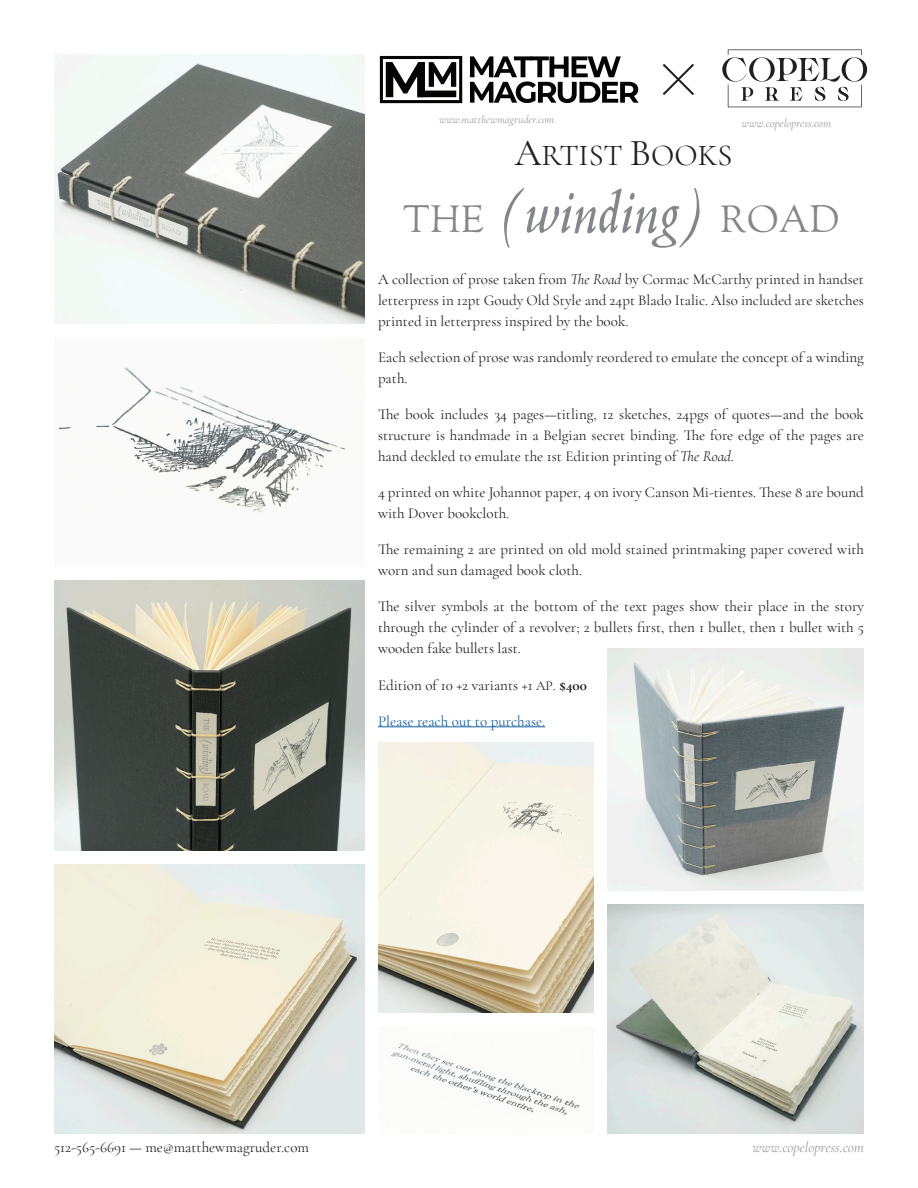
<style>
.page{position:relative;width:918px;height:1188px;background:#fff}
.page>*{position:absolute;margin:0;border:0;box-sizing:border-box;transform-origin:0 0}
.t1{font:64.5px "Blado Italic";color:#848689}
.t2{font:30.45px "Cormorant Garamond";color:#231f20}
.t3{font:15px/21px "Cormorant Garamond";color:#231f20;text-align:justify}
.t4{font:15px "Cormorant Garamond";color:#175d9e}
.t5{font:italic 500 15px "Cormorant Garamond";color:#a5a6aa}
.t6{font:italic 500 12px "Cormorant Garamond";color:#a5a6aa}
.t7{font:italic 500 11.4px "Cormorant Garamond";color:#a5a6aa}
.s1{font-size:37.95px}
.s2{font-family:"LTC Goudy Oldstyle Pro";font-size:37.65px}
.s3{font-style:italic}
.s4{font-size:13.5px}
.s5{font-weight:700}
</style>
<div class="page">
<svg style="left:722px;top:49px;width:145px;height:58px"></svg>
<svg style="left:663px;top:64px;width:31px;height:31px"></svg>
<svg style="left:470px;top:56px;width:169px;height:47px"></svg>
<svg style="left:380px;top:56px;width:82px;height:47px"></svg>
<hr style="left:378px;top:726px;width:167px;height:1px;background:#175d9e">
<img style="left:54px;top:54px;width:310px;height:270px">
<img style="left:58px;top:366px;width:288px;height:147px">
<img style="left:54px;top:580px;width:310px;height:270px">
<img style="left:54px;top:864px;width:310px;height:270px">
<img style="left:608px;top:904px;width:256px;height:230px">
<img style="left:608px;top:648px;width:256px;height:243px">
<img style="left:378px;top:742px;width:216px;height:270px">
<img style="left:391px;top:1043px;width:189px;height:72px">
<p class="t7" style="left:439px;top:113px;width:117px">www.matthewmagruder.com</p>
<p class="t6" style="left:741px;top:116px;width:91px">www.copelopress.com</p>
<h2 class="t2" style="left:515px;top:136px;width:219px"><span class="s1">A</span>RTIST <span class="s1">B</span>OOKS</h2>
<p class="t1" style="left:403px;top:173px;width:438px"><span class="s2">THE</span> (winding) <span class="s2">ROAD</span></p>
<p class="t3" style="left:378px;top:269px;width:488px">A collection of prose taken from <span class="s3">The Road</span> by Cormac McCarthy printed in handset letterpress in 12pt Goudy Old Style and 24pt Blado Italic. Also included are sketches printed in letterpress inspired by the book.</p>
<p class="t3" style="left:378px;top:347px;width:488px">Each selection of prose was randomly reordered to emulate the concept of a winding path.</p>
<p class="t3" style="left:378px;top:404px;width:487px">The book includes 34 pages—titling, 12 sketches, 24pgs of quotes—and the book structure is handmade in a Belgian secret binding. The fore edge of the pages are hand deckled to emulate the 1st Edition printing of <span class="s3">The Road</span>.</p>
<p class="t3" style="left:378px;top:482px;width:488px">4 printed on white Johannot paper, 4 on ivory Canson Mi-tientes. These 8 are bound with Dover bookcloth.</p>
<p class="t3" style="left:378px;top:539px;width:487px">The remaining 2 are printed on old mold stained printmaking paper covered with worn and sun damaged book cloth.</p>
<p class="t3" style="left:378px;top:596px;width:488px">The silver symbols at the bottom of the text pages show their place in the story through the cylinder of a revolver; 2 bullets first, then 1 bullet, then 1 bullet with 5 wooden fake bullets last.</p>
<p class="t3" style="left:378px;top:674px;width:210px">Edition of 10 +2 variants +1 <span class="s4">AP</span>. <span class="s5">$400</span></p>
<p class="t4" style="left:378px;top:712px;width:169px">Please reach out to purchase.</p>
<p class="t3" style="left:54px;top:1137px;width:256px">512-565-6691 — me@matthewmagruder.com</p>
<p class="t5" style="left:752px;top:1139px;width:114px">www.copelopress.com</p>
</div>
